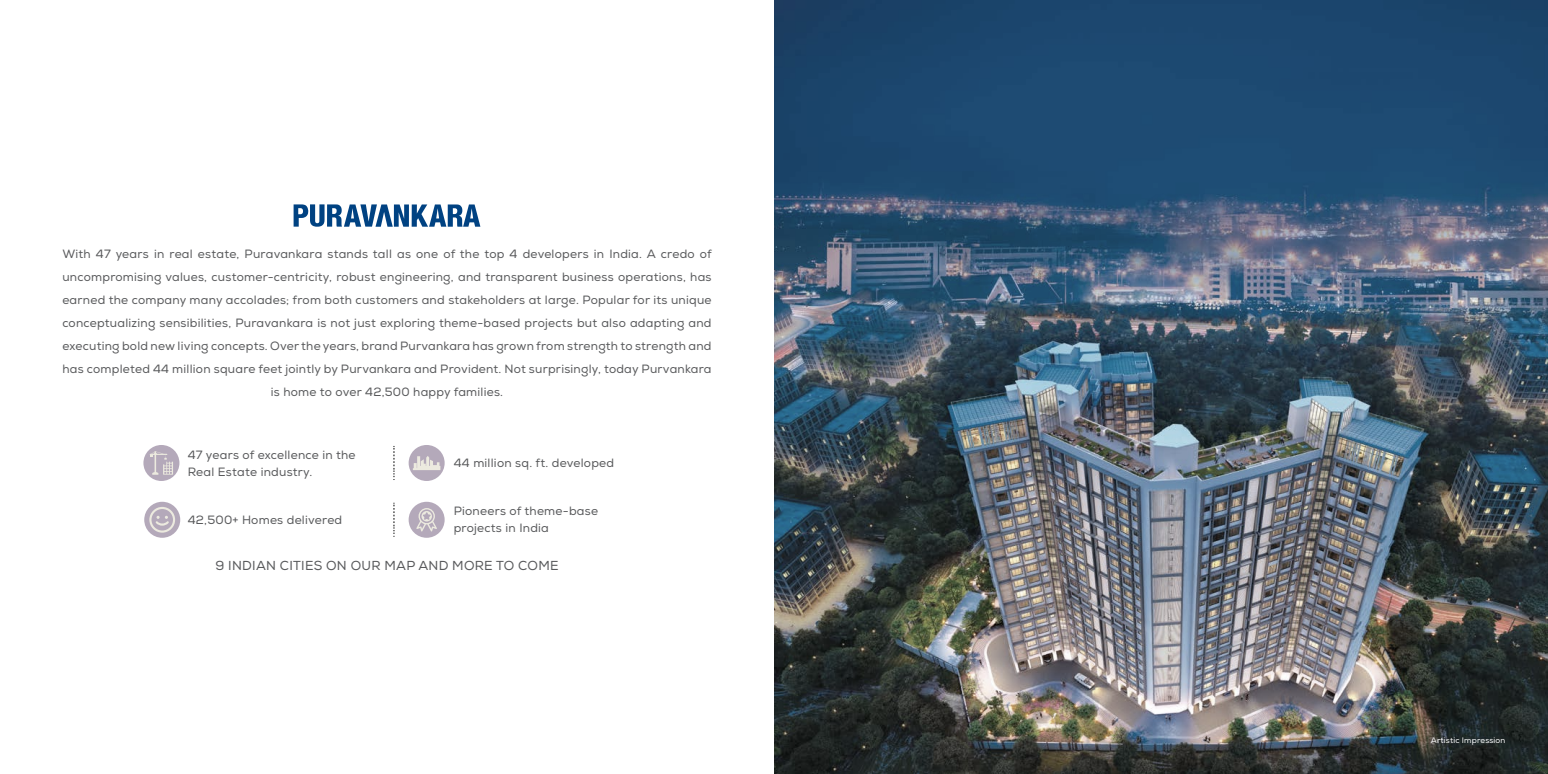
<style>
.page{position:relative;width:1548px;height:774px;background:#fff}
.page>*{position:absolute;margin:0;border:0;box-sizing:border-box;transform-origin:0 0}
.t1{font:13px "Nexa";letter-spacing:.02em;color:#58595b}
.t2{font:12px/23px "Nexa";letter-spacing:.02em;color:#58595b}
.t3{font:8px "Nexa";letter-spacing:.02em;color:#fff}
</style>
<div class="page">
<svg style="left:294px;top:204px;width:186px;height:23px"></svg>
<svg style="left:394px;top:446px;width:1px;height:34px"></svg>
<svg style="left:394px;top:503px;width:1px;height:34px"></svg>
<div style="left:143px;top:445px;width:36px;height:36px;background:#b4a9ba;border-radius:50%"></div>
<svg style="left:150px;top:451px;width:23px;height:24px"></svg>
<div style="left:409px;top:445px;width:36px;height:36px;background:#b4a9ba;border-radius:50%"></div>
<svg style="left:413px;top:456px;width:27px;height:14px"></svg>
<div style="left:144px;top:502px;width:36px;height:36px;background:#b4a9ba;border-radius:50%"></div>
<svg style="left:149px;top:507px;width:26px;height:26px"></svg>
<div style="left:409px;top:502px;width:36px;height:36px;background:#b4a9ba;border-radius:50%"></div>
<svg style="left:416px;top:508px;width:21px;height:24px"></svg>
<img style="left:774px;top:0;width:774px;height:774px">
<p class="t2" style="left:62px;top:243px;width:651px;text-align:center">With 47 years in real estate, Puravankara stands tall as one of the top 4 developers in India. A credo of uncompromising values, customer-centricity, robust engineering, and transparent business operations, has earned the company many accolades; from both customers and stakeholders at large. Popular for its unique conceptualizing sensibilities, Puravankara is not just exploring theme-based projects but also adapting and executing bold new living concepts. Over the years, brand Purvankara has grown from strength to strength and has completed 44 million square feet jointly by Purvankara and Provident. Not surprisingly, today Purvankara is home to over 42,500 happy families.</p>
<p class="t2" style="left:188px;top:446px;width:169px;line-height:17px">47 years of excellence in the<br>Real Estate industry.</p>
<p class="t2" style="left:454px;top:452px;width:162px">44 million sq. ft. developed</p>
<p class="t2" style="left:188px;top:509px;width:156px">42,500+ Homes delivered</p>
<p class="t2" style="left:454px;top:503px;width:146px;line-height:17px">Pioneers of theme-base projects in India</p>
<p class="t1" style="left:215px;top:557px;width:345px">9 INDIAN CITIES ON OUR MAP AND MORE TO COME</p>
<p class="t3" style="left:1431px;top:735px;width:76px">Artistic Impression</p>
</div>
